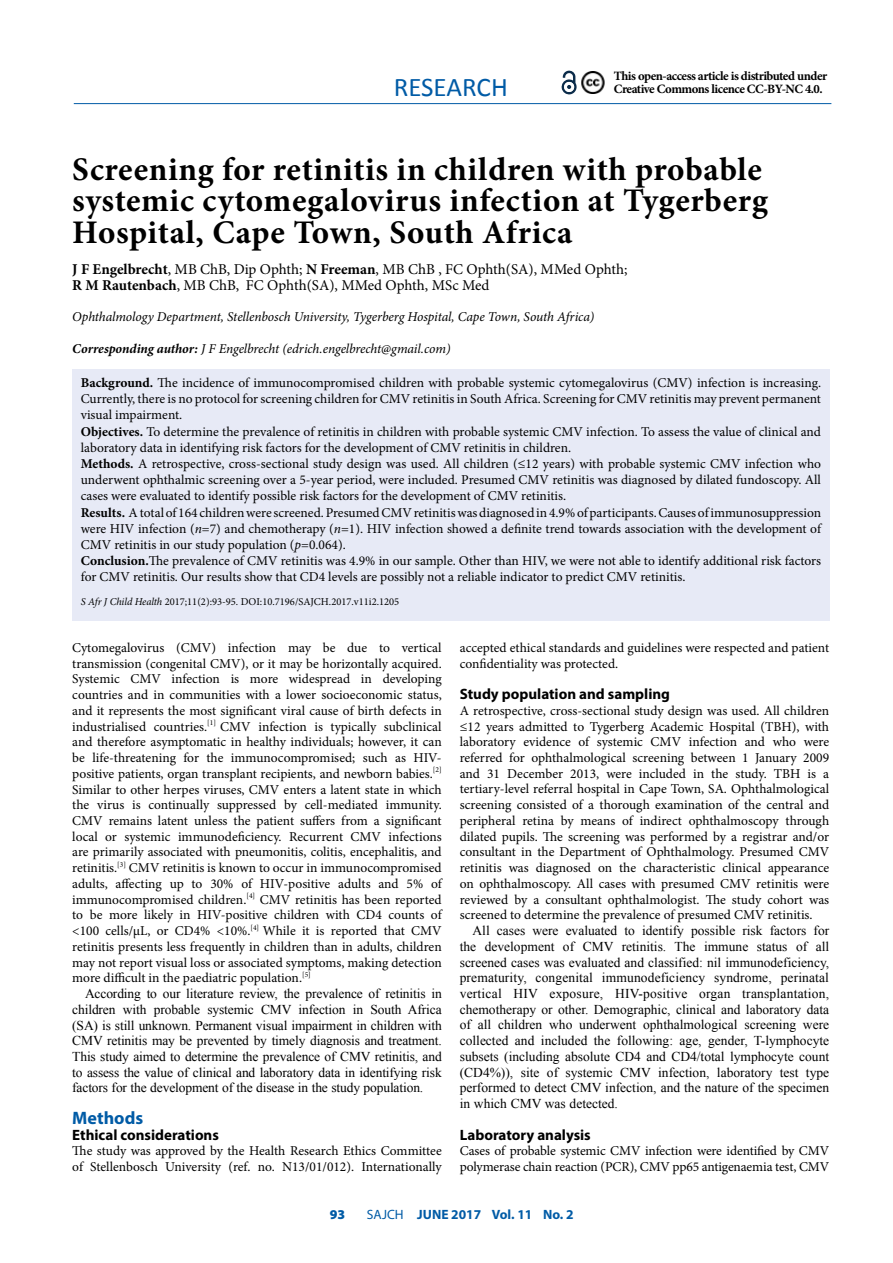
<style>
.page{position:relative;width:893px;height:1263px;background:#fff}
.page>*{position:absolute;margin:0;border:0;box-sizing:border-box;transform-origin:0 0}
.t1{font:700 33px/31.5px "Minion Pro";letter-spacing:.02em;color:#000}
.t2{font:27px "Calibri";color:#005ba6}
.t3{font:700 18px "Myriad Pro";color:#005ba6}
.t4{font:15px/15.8px "Minion Pro";color:#000}
.t5{font:700 15px "Myriad Pro";color:#000}
.t6{font:13.5px/15.8px "Minion Pro";color:#000}
.t7{font:13.5px/15.8px "Times New Roman";letter-spacing:-.005em;color:#000;text-align:justify}
.t8{font:italic 13.5px "Minion Pro";letter-spacing:-.01em;color:#000}
.t9{font:700 13.5px "Myriad Pro";color:#005ba6}
.t10{font:900 13.5px "Myriad Pro";color:#005ba6}
.t11{font:700 12.75px/13.5px "Minion Pro";letter-spacing:-.04em;color:#000}
.t12{font:10.5px "Minion Pro";color:#000}
.s1{font-weight:700}
.s2{font-style:italic}
.s3{font-weight:400}
</style>
<div class="page">
<hr style="left:74px;top:103px;width:757px;height:1px;background:#005ba6">
<div style="left:72px;top:369px;width:758px;height:251px;background:#e7eaf6"></div>
<svg style="left:561px;top:70px;width:16px;height:25px"></svg>
<img style="left:581px;top:71px;width:24px;height:23px">
<h2 class="t2" style="left:394px;top:70px;width:116px">RESEARCH</h2>
<p class="t11" style="left:614px;top:69px;width:215px">This open-access article is distributed under<br>Creative Commons licence CC-BY-NC 4.0.</p>
<h1 class="t1" style="left:72px;top:153px;width:697px">Screening for retinitis in children with probable systemic cytomegalovirus infection at Tygerberg<br>Hospital, Cape Town, South Africa</h1>
<p class="t4" style="left:72px;top:262px;width:557px"><span class="s1">J F Engelbrecht</span>, MB ChB, Dip Ophth; <span class="s1">N Freeman</span>, MB ChB , FC Ophth(SA), MMed Ophth;<br><span class="s1">R M Rautenbach</span>, MB ChB, FC Ophth(SA), MMed Ophth, MSc Med</p>
<p class="t8" style="left:72px;top:308px;width:524px">Ophthalmology Department, Stellenbosch University, Tygerberg Hospital, Cape Town, South Africa)</p>
<p class="t8" style="left:72px;top:339px;width:380px"><span class="s1">Corresponding author:</span> J F Engelbrecht (edrich.engelbrecht@gmail.com)</p>
<p class="t6" style="left:81px;top:375px;width:742px;line-height:16.2px"><span class="s1">Background.</span> The incidence of immunocompromised children with probable systemic cytomegalovirus (CMV) infection is increasing.<br>Currently, there is no protocol for screening children for CMV retinitis in South Africa. Screening for CMV retinitis may prevent permanent visual impairment.<br><span class="s1">Objectives.</span> To determine the prevalence of retinitis in children with probable systemic CMV infection. To assess the value of clinical and laboratory data in identifying risk factors for the development of CMV retinitis in children.<br><span class="s1">Methods.</span> A retrospective, cross-sectional study design was used. All children (≤12 years) with probable systemic CMV infection who underwent ophthalmic screening over a 5-year period, were included. Presumed CMV retinitis was diagnosed by dilated fundoscopy. All cases were evaluated to identify possible risk factors for the development of CMV retinitis.<br><span class="s1">Results.</span> A total of 164 children were screened. Presumed CMV retinitis was diagnosed in 4.9% of participants. Causes of immunosuppression were HIV infection (<span class="s2">n</span>=7) and chemotherapy (<span class="s2">n</span>=1). HIV infection showed a definite trend towards association with the development of CMV retinitis in our study population (<span class="s2">p</span>=0.064).<br><span class="s1">Conclusion.</span>The prevalence of CMV retinitis was 4.9% in our sample. Other than HIV, we were not able to identify additional risk factors for CMV retinitis. Our results show that CD4 levels are possibly not a reliable indicator to predict CMV retinitis.</p>
<p class="t12" style="left:81px;top:594px;width:320px"><span class="s2">S Afr J Child Health</span> 2017;11(2):93-95. DOI:10.7196/SAJCH.2017.v11i2.1205</p>
<p class="t6" style="left:72px;top:640px;width:371px;text-align:justify">Cytomegalovirus (CMV) infection may be due to vertical transmission (congenital CMV), or it may be horizontally acquired.<br>Systemic CMV infection is more widespread in developing countries and in communities with a lower socioeconomic status, and it represents the most significant viral cause of birth defects in industrialised countries.<sup>[1]</sup> CMV infection is typically subclinical and therefore asymptomatic in healthy individuals; however, it can be life-threatening for the immunocompromised; such as HIV&shy;positive patients, organ transplant recipients, and newborn babies.<sup>[2] </sup>Similar to other herpes viruses, CMV enters a latent state in which the virus is continually suppressed by cell-mediated immunity.<br>CMV remains latent unless the patient suffers from a significant local or systemic immunodeficiency. Recurrent CMV infections are primarily associated with pneumonitis, colitis, encephalitis, and retinitis.<sup>[3]</sup> CMV retinitis is known to occur in immunocompromised adults, affecting up to 30% of HIV-positive adults and 5% of immunocompromised children.<sup>[4]</sup> CMV retinitis has been reported to be more likely in HIV-positive children with CD4 counts of &lt;100 cells/µL, or CD4% &lt;10%.<sup>[4]</sup> While it is reported that CMV retinitis presents less frequently in children than in adults, children may not report visual loss or associated symptoms, making detection more difficult in the paediatric population.<sup>[5]</sup></p>
<p class="t7" style="left:72px;top:985px;width:371px;text-indent:13px">According to our literature review, the prevalence of retinitis in children with probable systemic CMV infection in South Africa (SA) is still unknown. Permanent visual impairment in children with CMV retinitis may be prevented by timely diagnosis and treatment.<br>This study aimed to determine the prevalence of CMV retinitis, and to assess the value of clinical and laboratory data in identifying risk factors for the development of the disease in the study population.</p>
<h3 class="t3" style="left:72px;top:1106px;width:72px">Methods</h3>
<p class="t5" style="left:72px;top:1125px;width:148px">Ethical considerations</p>
<p class="t6" style="left:72px;top:1143px;width:371px">The study was approved by the Health Research Ethics Committee of Stellenbosch University (ref. no. N13/01/012). Internationally</p>
<p class="t6" style="left:460px;top:640px;width:371px">accepted ethical standards and guidelines were respected and patient confidentiality was protected.</p>
<p class="t5" style="left:460px;top:684px;width:212px">Study population and sampling</p>
<p class="t6" style="left:460px;top:703px;width:371px;text-align:justify">A retrospective, cross-sectional study design was used. All children ≤12 years admitted to Tygerberg Academic Hospital (TBH), with laboratory evidence of systemic CMV infection and who were referred for ophthalmological screening between 1 January 2009 and 31 December 2013, were included in the study. TBH is a tertiary-level referral hospital in Cape Town, SA. Ophthalmological screening consisted of a thorough examination of the central and peripheral retina by means of indirect ophthalmoscopy through dilated pupils. The screening was performed by a registrar and/or consultant in the Department of Ophthalmology. Presumed CMV retinitis was diagnosed on the characteristic clinical appearance on ophthalmoscopy. All cases with presumed CMV retinitis were reviewed by a consultant ophthalmologist. The study cohort was screened to determine the prevalence of presumed CMV retinitis.</p>
<p class="t7" style="left:460px;top:922px;width:371px;text-indent:13px">All cases were evaluated to identify possible risk factors for the development of CMV retinitis. The immune status of all screened cases was evaluated and classified: nil immunodeficiency, prematurity, congenital immunodeficiency syndrome, perinatal vertical HIV exposure, HIV-positive organ transplantation, chemotherapy or other. Demographic, clinical and laboratory data of all children who underwent ophthalmological screening were collected and included the following: age, gender, T-lymphocyte subsets (including absolute CD4 and CD4/total lymphocyte count (CD4%)), site of systemic CMV infection, laboratory test type performed to detect CMV infection, and the nature of the specimen in which CMV was detected.</p>
<p class="t5" style="left:460px;top:1125px;width:133px">Laboratory analysis</p>
<p class="t6" style="left:460px;top:1143px;width:371px">Cases of probable systemic CMV infection were identified by CMV polymerase chain reaction (PCR), CMV pp65 antigenaemia test, CMV</p>
<p class="t10" style="left:330px;top:1207px;width:17px">93</p>
<p class="t9" style="left:367px;top:1206px;width:208px"><span class="s3">SAJCH</span> JUNE 2017 Vol. 11 No. 2</p>
</div>
